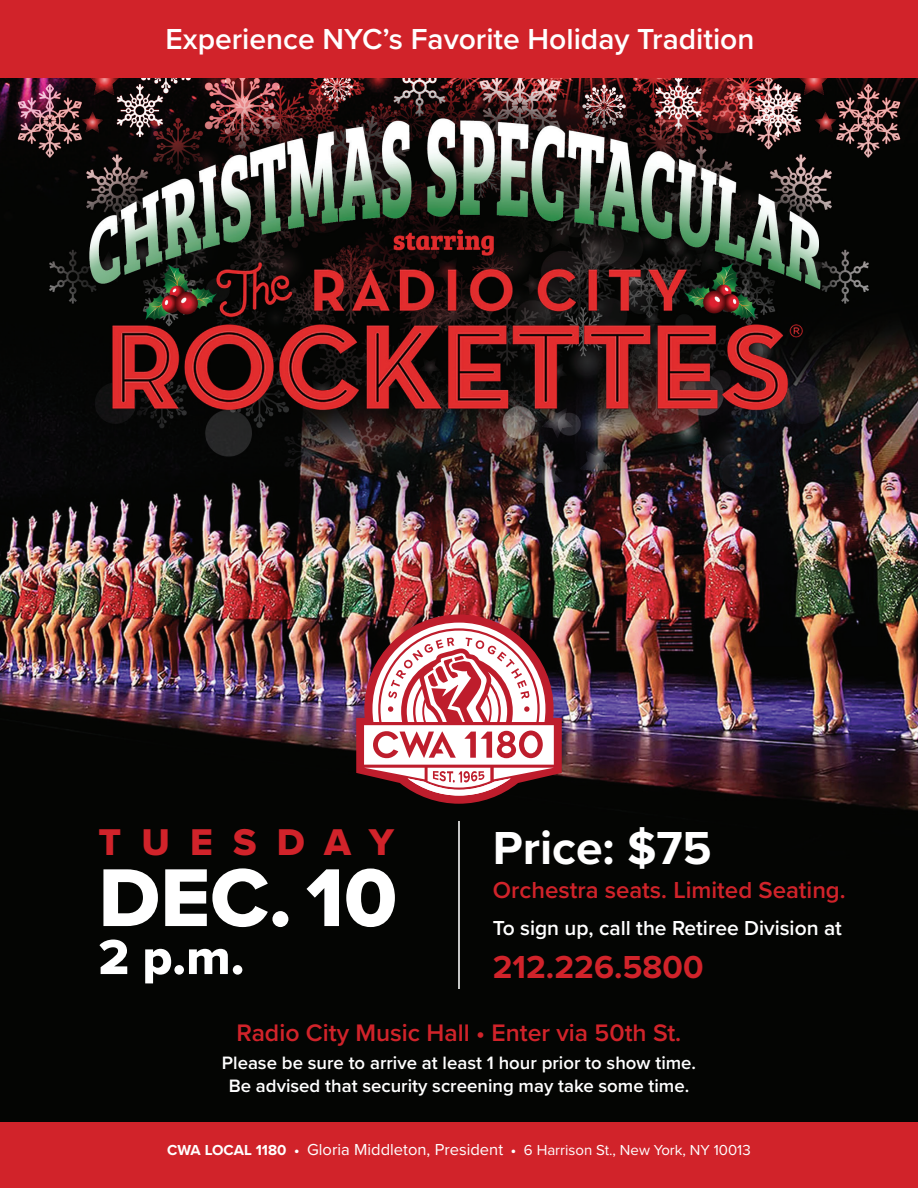
<style>
.page{position:relative;width:918px;height:1188px;background:#fff}
.page>*{position:absolute;margin:0;border:0;box-sizing:border-box;transform-origin:0 0}
.t1{font:85.05px "Proxima Nova Extrabld";color:#fff}
.t2{font:51px "Proxima Nova Extrabld";color:#fff}
.t3{font:700 48px "Proxima Nova";color:#fff}
.t4{font:38.7px "Proxima Nova Extrabld";letter-spacing:.525em;color:#d1232a}
.t5{font:700 33px "Proxima Nova";color:#d1232a}
.t6{font:600 30px "Proxima Nova";color:#fff}
.t7{font:600 24.75px "Proxima Nova";color:#d1232a}
.t8{font:600 24px "Proxima Nova";color:#d1232a}
.t9{font:600 21px "Proxima Nova";color:#fff}
.t10{font:600 18.6px/22.4px "Proxima Nova";color:#fff;text-align:center}
.t11{font:15px "Proxima Nova";color:#fff}
.s1{font-weight:700}
.s2{font-size:16.5px}
</style>
<div class="page">
<img style="left:0;top:78px;width:918px;height:1045px">
<hr style="left:458px;top:821px;width:2px;height:168px;background:#fff">
<div style="left:0;top:1123px;width:918px;height:65px;background:#d1232a"></div>
<div style="left:0;top:0;width:918px;height:78px;background:#d1232a"></div>
<svg style="left:356px;top:614px;width:206px;height:190px"></svg>
<h3 class="t6" style="left:166px;top:17px;width:590px">Experience NYC’s Favorite Holiday Tradition</h3>
<h3 class="t4" style="left:98px;top:813px;width:297px">TUESDAY</h3>
<h1 class="t1" style="left:98px;top:834px;width:300px">DEC. 10</h1>
<h2 class="t2" style="left:98px;top:919px;width:148px">2 p.m.</h2>
<h3 class="t3" style="left:493px;top:812px;width:221px">Price: $75</h3>
<p class="t8" style="left:493px;top:872px;width:354px">Orchestra seats. Limited Seating.</p>
<p class="t9" style="left:493px;top:912px;width:351px">To sign up, call the Retiree Division at</p>
<h3 class="t5" style="left:493px;top:943px;width:212px">212.226.5800</h3>
<h3 class="t7" style="left:237px;top:1015px;width:446px">Radio City Music Hall • Enter via 50th St.</h3>
<p class="t10" style="left:222px;top:1051px;width:476px">Please be sure to arrive at least 1 hour prior to show time.<br>Be advised that security screening may take some time.</p>
<p class="t11" style="left:167px;top:1138px;width:585px"><span class="s1">CWA LOCAL 1180 •</span> <span class="s2">Gloria Middleton, President</span> <span class="s1">•</span> 6 Harrison St., New York, NY 10013</p>
</div>
